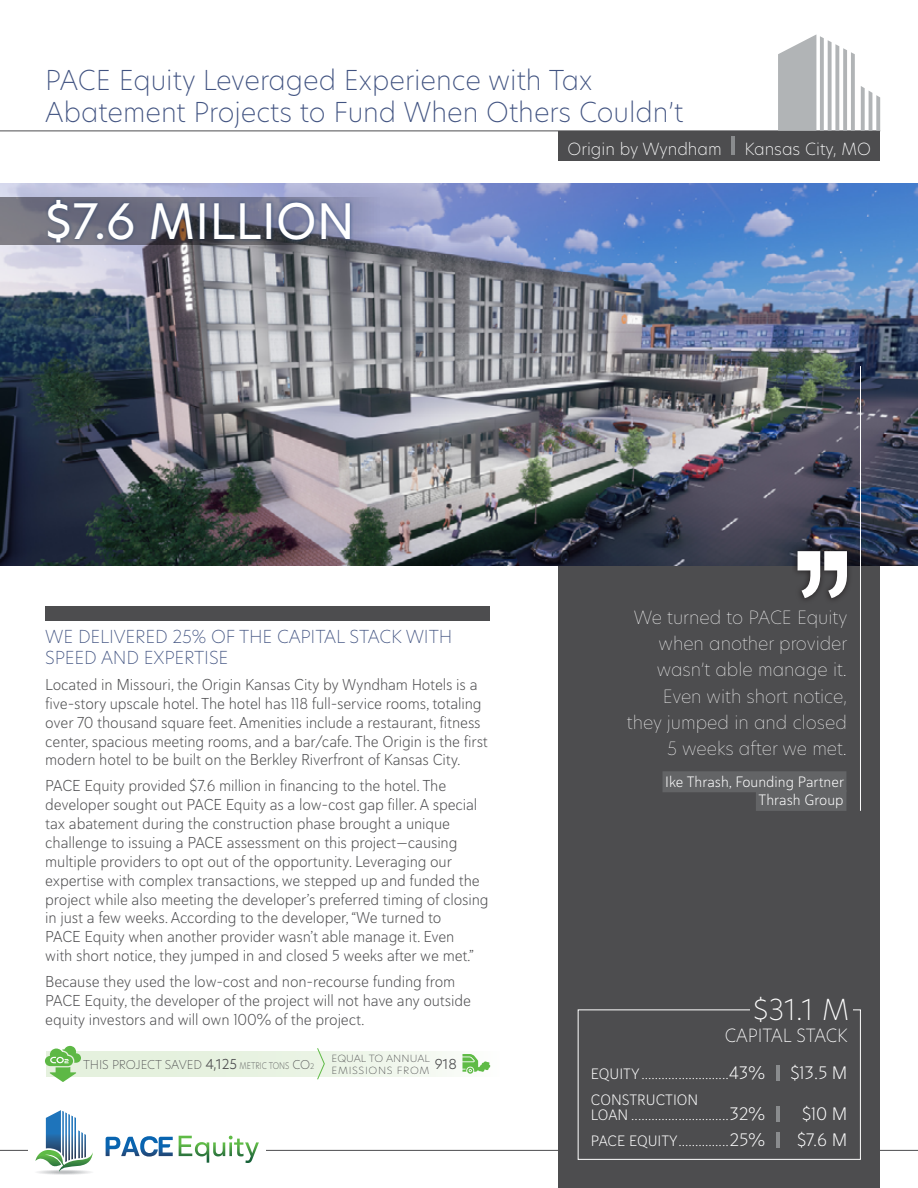
<style>
.page{position:relative;width:918px;height:1188px;background:#fff}
.page>*{position:absolute;margin:0;border:0;box-sizing:border-box;transform-origin:0 0}
.t1{font:48px "New Hero";color:#fff}
.t2{font:200 28.5px "New Hero";color:#fff}
.t3{font:200 27px/32.4px "New Hero";color:#415381}
.t4{font:100 18px/26.1px "New Hero";color:#fff;text-align:right}
.t5{font:18px "Haboro Soft Nor Lig";color:#fff}
.t6{font:200 18px "New Hero";color:#fff;scale:.95 1}
.t7{font:200 17.7px/21.6px "New Hero";letter-spacing:-.01em;color:#415381}
.t8{font:200 16.5px "New Hero";color:#fff}
.t9{font:15.75px/18.9px "Haboro Soft Nor Lig";letter-spacing:-.01em;color:#4d4d4f}
.t10{font:15px/15px "Haboro Soft Nor Lig";color:#fff}
.t11{font:200 12px "New Hero";letter-spacing:-.01em;color:#4d4d4f}
.t12{font:200 9.75px/11.2px "New Hero";letter-spacing:.06em;color:#4d4d4f;scale:1.08 1}
.s1{font-weight:300;font-size:13.5px}
.s2{font-size:9px}
.s3{font-size:7.5px}
.s4{font-size:18px}
</style>
<div class="page">
<hr style="left:0;top:1150px;width:918px;height:1px;background:#4d4d4f">
<div style="left:28px;top:1140px;width:238px;height:18px;background:#fff"></div>
<div style="left:35px;top:1170px;width:59px;height:5px;background:#f8f8f9;border-radius:50%"></div>
<div style="left:36px;top:1170px;width:56px;height:5px;background:#f3f4f4;border-radius:50%"></div>
<svg style="left:35px;top:1110px;width:58px;height:64px"></svg>
<svg style="left:106px;top:1136px;width:67px;height:21px"></svg>
<svg style="left:179px;top:1136px;width:80px;height:27px"></svg>
<div style="left:558px;top:512px;width:322px;height:676px;background:#4d4d4f"></div>
<hr style="left:0;top:131px;width:880px;height:1px;background:#4d4d4f">
<svg style="left:861px;top:86px;width:19px;height:45px"></svg>
<svg style="left:778px;top:34px;width:77px;height:97px"></svg>
<div style="left:559px;top:131px;width:321px;height:30px;background:#4d4d4f"></div>
<img style="left:0;top:184px;width:918px;height:382px">
<div style="left:46px;top:1051px;width:454px;height:26px;background:linear-gradient(to right,#deedd5,#f8fbf6)"></div>
<svg style="left:462px;top:1054px;width:29px;height:20px"></svg>
<svg style="left:317px;top:1048px;width:8px;height:32px"></svg>
<svg style="left:45px;top:1046px;width:36px;height:36px"></svg>
<hr style="left:731px;top:137px;width:4px;height:18px;background:#8a8c8e">
<div style="left:578px;top:1010px;width:283px;height:150px;border:1px solid #fff"></div>
<hr style="left:776px;top:1065px;width:4px;height:16px;background:#8a8c8e">
<hr style="left:776px;top:1106px;width:4px;height:16px;background:#8a8c8e">
<hr style="left:776px;top:1132px;width:4px;height:16px;background:#8a8c8e">
<div style="left:750px;top:997px;width:103px;height:23px;background:#4d4d4f"></div>
<hr style="left:860px;top:366px;width:1px;height:445px;background:#fff">
<div style="left:663px;top:771px;width:183px;height:21px;background:#636466"></div>
<div style="left:756px;top:790px;width:90px;height:21px;background:#636466"></div>
<svg style="left:792px;top:545px;width:61px;height:55px"></svg>
<svg style="left:798px;top:551px;width:49px;height:47px"></svg>
<svg style="left:0;top:197px;width:379px;height:48px;fill:#7f7e86"></svg>
<div style="left:44px;top:196px;width:310px;height:50px;background:#093266;opacity:.49"></div>
<div style="left:45px;top:607px;width:445px;height:14px;background:#4d4d4f"></div>
<h3 class="t3" style="left:45px;top:63px;width:639px">PACE Equity Leveraged Experience with Tax<br>Abatement Projects to Fund When Others Couldn’t</h3>
<h1 class="t1" style="left:45px;top:189px;width:311px">$7.6 MILLION</h1>
<p class="t8" style="left:568px;top:138px;width:156px">Origin by Wyndham</p>
<p class="t8" style="left:745px;top:138px;width:128px">Kansas City, MO</p>
<p class="t7" style="left:45px;top:625px;width:409px">WE DELIVERED 25% OF THE CAPITAL STACK WITH<br>SPEED AND EXPERTISE</p>
<p class="t9" style="left:45px;top:675px;width:444px">Located in Missouri, the Origin Kansas City by Wyndham Hotels is a five-story upscale hotel. The hotel has 118 full-service rooms, totaling over 70 thousand square feet. Amenities include a restaurant, fitness center, spacious meeting rooms, and a bar/cafe. The Origin is the first modern hotel to be built on the Berkley Riverfront of Kansas City.</p>
<p class="t9" style="left:45px;top:776px;width:445px">PACE Equity provided $7.6 million in financing to the hotel. The developer sought out PACE Equity as a low-cost gap filler. A special tax abatement during the construction phase brought a unique challenge to issuing a PACE assessment on this project—causing multiple providers to opt out of the opportunity. Leveraging our expertise with complex transactions, we stepped up and funded the project while also meeting the developer’s preferred timing of closing in just a few weeks. According to the developer, “We turned to<br>PACE Equity when another provider wasn’t able manage it. Even<br>with short notice, they jumped in and closed 5 weeks after we met.”</p>
<p class="t9" style="left:45px;top:972px;width:427px">Because they used the low-cost and non-recourse funding from<br>PACE Equity, the developer of the project will not have any outside equity investors and will own 100% of the project.</p>
<p class="t11" style="left:83px;top:1056px;width:233px">THIS PROJECT SAVED <span class="s1">4,125</span> <span class="s2">METRIC TONS</span> CO<span class="s3">2</span></p>
<p class="t12" style="left:332px;top:1053px;width:118px">EQUAL TO ANNUAL<br>EMISSIONS FROM <sup>918</sup></p>
<p class="t4" style="left:627px;top:604px;width:222px">We turned to PACE Equity when another provider wasn’t able manage it.<br>Even with short notice, they jumped in and closed<br>5 weeks after we met.</p>
<p class="t10" style="left:665px;top:772px;width:180px;line-height:18.6px;text-align:right">Ike Thrash, Founding Partner<br>Thrash Group</p>
<h2 class="t2" style="left:753px;top:990px;width:98px">$31.1 M</h2>
<p class="t6" style="left:725px;top:1024px;width:131px">CAPITAL STACK</p>
<p class="t10" style="left:591px;top:1067px;width:176px">EQUITY..........................<span class="s4">43%</span></p>
<p class="t5" style="left:790px;top:1061px;width:59px">$13.5 M</p>
<p class="t10" style="left:591px;top:1092px;width:176px">CONSTRUCTION<br>LOAN .............................<span class="s4">32%</span></p>
<p class="t5" style="left:802px;top:1102px;width:47px">$10 M</p>
<p class="t10" style="left:591px;top:1133px;width:176px">PACE EQUITY...............<span class="s4">25%</span></p>
<p class="t5" style="left:797px;top:1128px;width:52px">$7.6 M</p>
</div>
